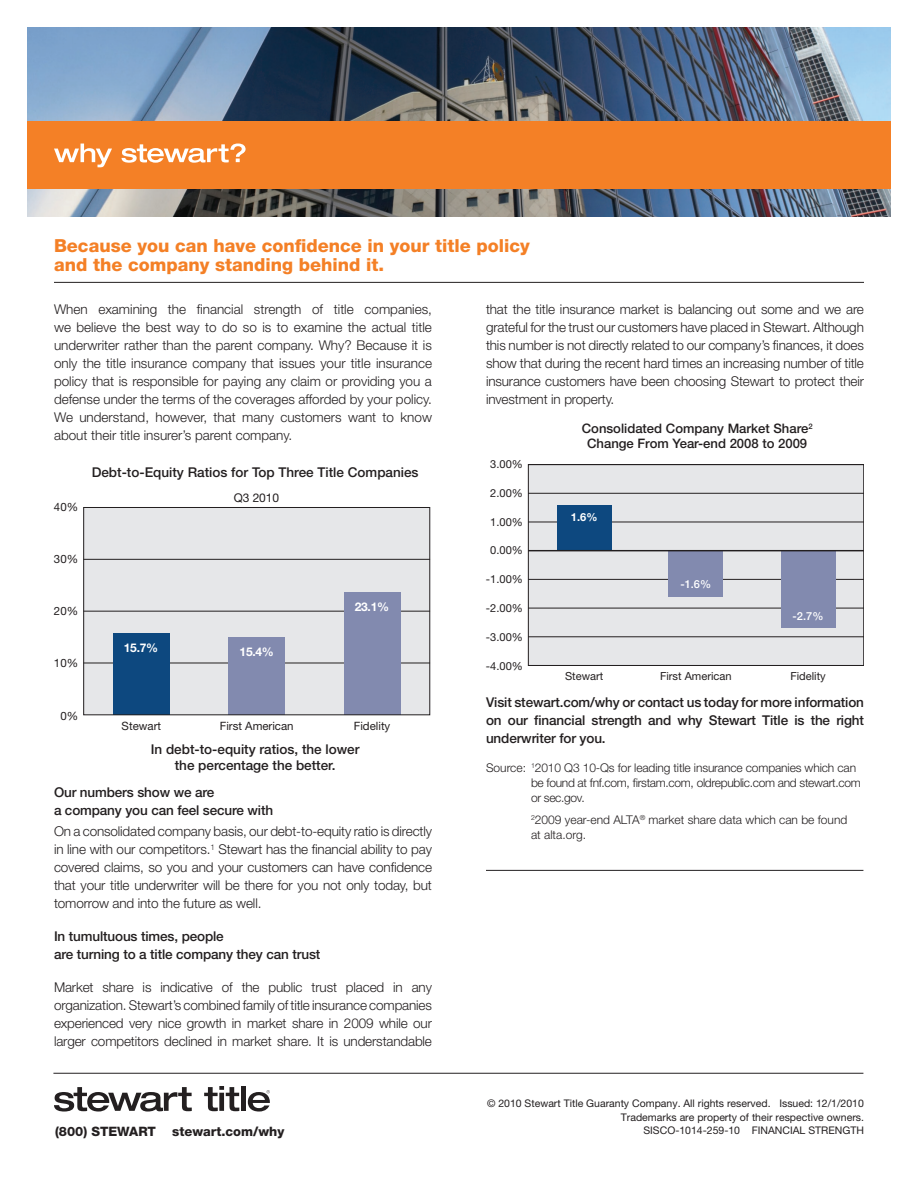
<style>
.page{position:relative;width:918px;height:1188px;background:#fff}
.page>*{position:absolute;margin:0;border:0;box-sizing:border-box;transform-origin:0 0}
.Title_1{font:800 18px/19.5px "Helvetica Neue LT Pro";color:#f48026}
.Body{font:300 13.5px/18px "Helvetica Neue LT Pro";letter-spacing:-.01em;color:#231f20;text-align:justify}
.CTA{font:500 13.5px/18px "Helvetica Neue LT Pro";letter-spacing:-.01em;color:#231f20;text-align:justify}
.Body-2{font:500 13.5px/18px "Helvetica Neue LT Pro";letter-spacing:-.01em;color:#231f20}
.Chart_Title{font:500 13.5px "Helvetica Neue LT Pro";color:#231f20}
.Chart_Title-2{font:500 13.05px/14.5px "Helvetica Neue LT Pro";color:#231f20;text-align:center}
.Body-3{font:800 12.9px "Helvetica Neue LT Pro";color:#231f20}
.LEGAL{font:300 12px/15px "Helvetica Neue LT Pro";letter-spacing:-.01em;color:#231f20}
.t1{font:700 12px "Helvetica Neue LT Pro";color:#fff}
.t2{font:12px "Helvetica Neue LT Pro";letter-spacing:-.01em;color:#231f20}
.t3{font:11.4px "Helvetica Neue LT Pro";color:#231f20}
.t4{font:11.1px "Helvetica Neue LT Pro";color:#231f20}
.t5{font:500 11.1px "Helvetica Neue LT Pro";color:#fff}
.t6{font:700 11.1px "Helvetica Neue LT Pro";color:#fff}
.Body-4{font:10.5px/13.5px "Helvetica Neue LT Pro";color:#231f20;text-align:right}
</style>
<div class="page">
<hr style="left:53px;top:1073px;width:810px;height:1px;background:#231f20">
<svg style="left:54px;top:1087px;width:138px;height:25px"></svg>
<svg style="left:204px;top:1086px;width:35px;height:25px"></svg>
<div style="left:241px;top:1086px;width:5px;height:25px;background:#231f20"></div>
<svg style="left:248px;top:1090px;width:22px;height:22px"></svg>
<img style="left:27px;top:27px;width:864px;height:189px">
<div style="left:27px;top:122px;width:864px;height:67px;background:#f48026"></div>
<svg style="left:54px;top:144px;width:192px;height:23px"></svg>
<hr style="left:54px;top:282px;width:810px;height:1px;background:#231f20">
<hr style="left:486px;top:870px;width:377px;height:1px;background:#231f20">
<div style="left:84px;top:507px;width:346px;height:208px;background:#e6e7e9"></div>
<hr style="left:83px;top:559px;width:347px;height:1px;background:#231f20">
<hr style="left:83px;top:663px;width:347px;height:1px;background:#231f20">
<hr style="left:83px;top:611px;width:347px;height:1px;background:#231f20">
<div style="left:229px;top:637px;width:56px;height:78px;background:#828aaf"></div>
<div style="left:113px;top:633px;width:56px;height:82px;background:#0d487f"></div>
<div style="left:344px;top:592px;width:56px;height:123px;background:#828aaf"></div>
<div style="left:83px;top:507px;width:347px;height:208px;border:1px solid #231f20"></div>
<div style="left:528px;top:465px;width:336px;height:200px;background:#e6e7e9"></div>
<hr style="left:528px;top:579px;width:336px;height:1px;background:#231f20">
<hr style="left:528px;top:636px;width:336px;height:1px;background:#231f20">
<hr style="left:528px;top:493px;width:336px;height:1px;background:#231f20">
<hr style="left:528px;top:608px;width:336px;height:1px;background:#231f20">
<hr style="left:528px;top:522px;width:336px;height:1px;background:#231f20">
<div style="left:557px;top:505px;width:54px;height:46px;background:#0d487f"></div>
<div style="left:669px;top:551px;width:54px;height:45px;background:#828aaf"></div>
<div style="left:781px;top:551px;width:54px;height:77px;background:#828aaf"></div>
<div style="left:528px;top:464px;width:336px;height:202px;border:1px solid #231f20"></div>
<hr style="left:528px;top:550px;width:336px;height:1px;background:#231f20">
<p class="Title_1" style="left:54px;top:235px;width:477px">Because you can have confidence in your title policy and the company standing behind it.</p>
<p class="Body" style="left:54px;top:300px;width:380px">When examining the financial strength of title companies, we believe the best way to do so is to examine the actual title underwriter rather than the parent company. Why? Because it is only the title insurance company that issues your title insurance policy that is responsible for paying any claim or providing you a defense under the terms of the coverages afforded by your policy.<br>We understand, however, that many customers want to know about their title insurer’s parent company.</p>
<p class="Body" style="left:486px;top:300px;width:380px">that the title insurance market is balancing out some and we are grateful for the trust our customers have placed in Stewart. Although this number is not directly related to our company’s finances, it does show that during the recent hard times an increasing number of title insurance customers have been choosing Stewart to protect their investment in property.</p>
<p class="Chart_Title-2" style="left:582px;top:421px;width:232px">Consolidated Company Market Share<sup>2<br></sup>Change From Year-end 2008 to 2009</p>
<p class="t3" style="left:54px;top:500px;width:26px">40%</p>
<p class="Chart_Title" style="left:92px;top:464px;width:328px">Debt-to-Equity Ratios for Top Three Title Companies</p>
<p class="t2" style="left:234px;top:490px;width:47px">Q3 2010</p>
<p class="t3" style="left:54px;top:552px;width:26px">30%</p>
<p class="t3" style="left:54px;top:604px;width:26px">20%</p>
<p class="t3" style="left:54px;top:656px;width:26px">10%</p>
<p class="t1" style="left:124px;top:640px;width:36px">15.7%</p>
<p class="t1" style="left:240px;top:644px;width:36px">15.4%</p>
<p class="t1" style="left:355px;top:600px;width:36px">23.1%</p>
<p class="t3" style="left:60px;top:709px;width:19px">0%</p>
<p class="t3" style="left:122px;top:719px;width:41px">Stewart</p>
<p class="t3" style="left:220px;top:719px;width:75px">First American</p>
<p class="t3" style="left:354px;top:719px;width:38px">Fidelity</p>
<p class="CTA" style="left:151px;top:741px;width:210px;line-height:16.2px;text-align:center">In debt-to-equity ratios, the lower the percentage the better.</p>
<p class="Body-2" style="left:54px;top:783px;width:221px">Our numbers show we are<br>a company you can feel secure with</p>
<p class="Body" style="left:54px;top:822px;width:380px">On a consolidated company basis, our debt-to-equity ratio is directly in line with our competitors.<sup>1</sup> Stewart has the financial ability to pay covered claims, so you and your customers can have confidence that your title underwriter will be there for you not only today, but tomorrow and into the future as well.</p>
<p class="Body-2" style="left:54px;top:927px;width:268px">In tumultuous times, people<br>are turning to a title company they can trust</p>
<p class="Body" style="left:54px;top:978px;width:380px">Market share is indicative of the public trust placed in any organization. Stewart’s combined family of title insurance companies experienced very nice growth in market share in 2009 while our larger competitors declined in market share. It is understandable</p>
<p class="t4" style="left:490px;top:457px;width:34px">3.00%</p>
<p class="t4" style="left:490px;top:486px;width:34px">2.00%</p>
<p class="t4" style="left:490px;top:515px;width:34px">1.00%</p>
<p class="t4" style="left:490px;top:544px;width:34px">0.00%</p>
<p class="t4" style="left:486px;top:573px;width:39px">-1.00%</p>
<p class="t4" style="left:486px;top:602px;width:39px">-2.00%</p>
<p class="t4" style="left:486px;top:631px;width:39px">-3.00%</p>
<p class="t4" style="left:486px;top:659px;width:39px">-4.00%</p>
<p class="t6" style="left:571px;top:511px;width:28px">1.6%</p>
<p class="t4" style="left:565px;top:670px;width:40px">Stewart</p>
<p class="t5" style="left:680px;top:578px;width:32px">-1.6%</p>
<p class="t4" style="left:660px;top:670px;width:73px">First American</p>
<p class="t5" style="left:793px;top:609px;width:32px">-2.7%</p>
<p class="t4" style="left:790px;top:670px;width:37px">Fidelity</p>
<p class="CTA" style="left:486px;top:693px;width:380px">Visit stewart.com/why or contact us today for more information on our financial strength and why Stewart Title is the right underwriter for you.</p>
<p class="LEGAL" style="left:531px;top:760px;width:331px;text-indent:-45px">Source: <sup>1</sup>2010 Q3 10-Qs for leading title insurance companies which can be found at fnf.com, firstam.com, oldrepublic.com and stewart.com or sec.gov.</p>
<p class="LEGAL" style="left:531px;top:812px;width:318px"><sup>2</sup>2009 year-end ALTA<sup>®</sup> market share data which can be found at alta.org.</p>
<p class="Body-4" style="left:487px;top:1096px;width:378px">© 2010 Stewart Title Guaranty Company. All rights reserved. Issued: 12/1/2010<br>Trademarks are property of their respective owners.</p>
<p class="Body-3" style="left:55px;top:1123px;width:102px">(800) STEWART</p>
<p class="Body-3" style="left:172px;top:1123px;width:114px">stewart.com/why</p>
<p class="Body-4" style="left:643px;top:1123px;width:222px">SISCO-1014-259-10 FINANCIAL STRENGTH</p>
</div>
